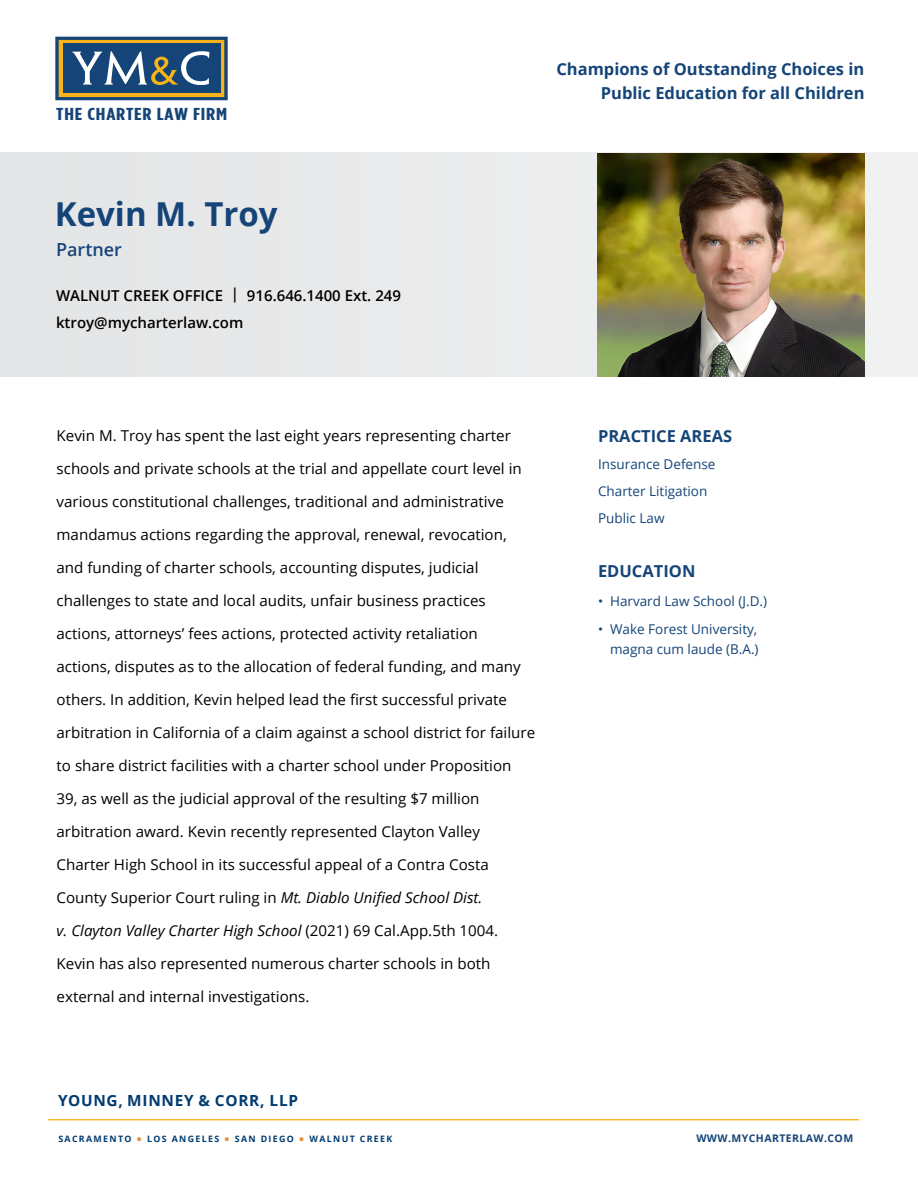
<style>
.page{position:relative;width:918px;height:1188px;background:#fff}
.page>*{position:absolute;margin:0;border:0;box-sizing:border-box;transform-origin:0 0}
.t1{font:700 33px "Open Sans";color:#154578}
.t2{font:600 18px "Open Sans";color:#154578}
.t3{font:700 17.25px "Gotham Condensed";letter-spacing:.035em;color:#154578;scale:1.32 1}
.t4{font:700 16.5px/23.5px "Open Sans";color:#154578;text-align:right}
.t5{font:700 15.3px "Open Sans";letter-spacing:.05em;color:#003b70}
.t6{font:15px "Open Sans";color:#000}
.t7{font:italic 15px/33px "Open Sans";color:#000}
.t8{font:600 15px/27px "Open Sans";color:#000}
.t9{font:13.5px/27px "Open Sans";color:#154578}
.t10{font:700 10.5px "Open Sans";letter-spacing:.04em;color:#154578}
.t11{font:700 8.85px "Open Sans";letter-spacing:.15em;color:#003b70}
.s1{font-style:normal}
</style>
<div class="page">
<div style="left:0;top:153px;width:918px;height:223px;background:#e8e9ea"></div>
<img style="left:597px;top:153px;width:267px;height:223px">
<svg style="left:55px;top:37px;width:173px;height:63px"></svg>
<hr style="left:48px;top:1119px;width:811px;height:1px;background:#f7b418">
<p class="t3" style="left:56px;top:104px;width:131px">THE CHARTER LAW FIRM</p>
<h1 class="t1" style="left:55px;top:190px;width:224px">Kevin M. Troy</h1>
<p class="t2" style="left:56px;top:237px;width:67px">Partner</p>
<p class="t8" style="left:56px;top:281px;width:346px">WALNUT CREEK OFFICE | 916.646.1400 Ext. 249 ktroy@mycharterlaw.com</p>
<p class="t4" style="left:556px;top:57px;width:310px">Champions of Outstanding Choices in<br>Public Education for all Children</p>
<p class="t6" style="left:57px;top:425px;width:456px">Kevin M. Troy has spent the last eight years representing charter</p>
<p class="t6" style="left:57px;top:458px;width:467px">schools and private schools at the trial and appellate court level in</p>
<p class="t6" style="left:57px;top:491px;width:449px">various constitutional challenges, traditional and administrative</p>
<p class="t6" style="left:57px;top:524px;width:452px">mandamus actions regarding the approval, renewal, revocation,</p>
<p class="t6" style="left:57px;top:557px;width:423px">and funding of charter schools, accounting disputes, judicial</p>
<p class="t6" style="left:57px;top:590px;width:431px">challenges to state and local audits, unfair business practices</p>
<p class="t6" style="left:57px;top:623px;width:423px">actions, attorneys’ fees actions, protected activity retaliation</p>
<p class="t6" style="left:57px;top:656px;width:466px">actions, disputes as to the allocation of federal funding, and many</p>
<p class="t6" style="left:57px;top:689px;width:452px">others. In addition, Kevin helped lead the first successful private</p>
<p class="t6" style="left:57px;top:722px;width:480px">arbitration in California of a claim against a school district for failure</p>
<p class="t6" style="left:57px;top:755px;width:456px">to share district facilities with a charter school under Proposition</p>
<p class="t6" style="left:57px;top:788px;width:424px">39, as well as the judicial approval of the resulting $7 million</p>
<p class="t6" style="left:57px;top:821px;width:425px">arbitration award. Kevin recently represented Clayton Valley</p>
<p class="t6" style="left:57px;top:854px;width:434px">Charter High School in its successful appeal of a Contra Costa</p>
<p class="t7" style="left:57px;top:881px;width:443px"><span class="s1">County Superior Court ruling in</span> Mt. Diablo Unified School Dist.<br>v. Clayton Valley Charter High School <span class="s1">(2021) 69 Cal.App.5th 1004.</span></p>
<p class="t6" style="left:57px;top:953px;width:435px">Kevin has also represented numerous charter schools in both</p>
<p class="t6" style="left:57px;top:986px;width:254px">external and internal investigations.</p>
<p class="t5" style="left:58px;top:1090px;width:241px">YOUNG, MINNEY &amp; CORR, LLP</p>
<p class="t11" style="left:58px;top:1133px;width:75px">SACRAMENTO</p>
<p class="t11" style="left:147px;top:1133px;width:74px">LOS ANGELES</p>
<p class="t11" style="left:235px;top:1133px;width:61px">SAN DIEGO</p>
<p class="t11" style="left:310px;top:1133px;width:84px">WALNUT CREEK</p>
<p class="t4" style="left:598px;top:424px;width:136px">PRACTICE AREAS</p>
<p class="t9" style="left:598px;top:450px;width:119px">Insurance Defense<br>Charter Litigation<br>Public Law</p>
<p class="t4" style="left:598px;top:559px;width:99px">EDUCATION</p>
<p class="t9" style="left:598px;top:587px;width:171px">• Harvard Law School (J.D.)</p>
<p class="t9" style="left:598px;top:619px;width:162px;line-height:19.5px;text-align:right">• Wake Forest University, magna cum laude (B.A.)</p>
<p class="t10" style="left:696px;top:1131px;width:158px">WWW.MYCHARTERLAW.COM</p>
</div>
